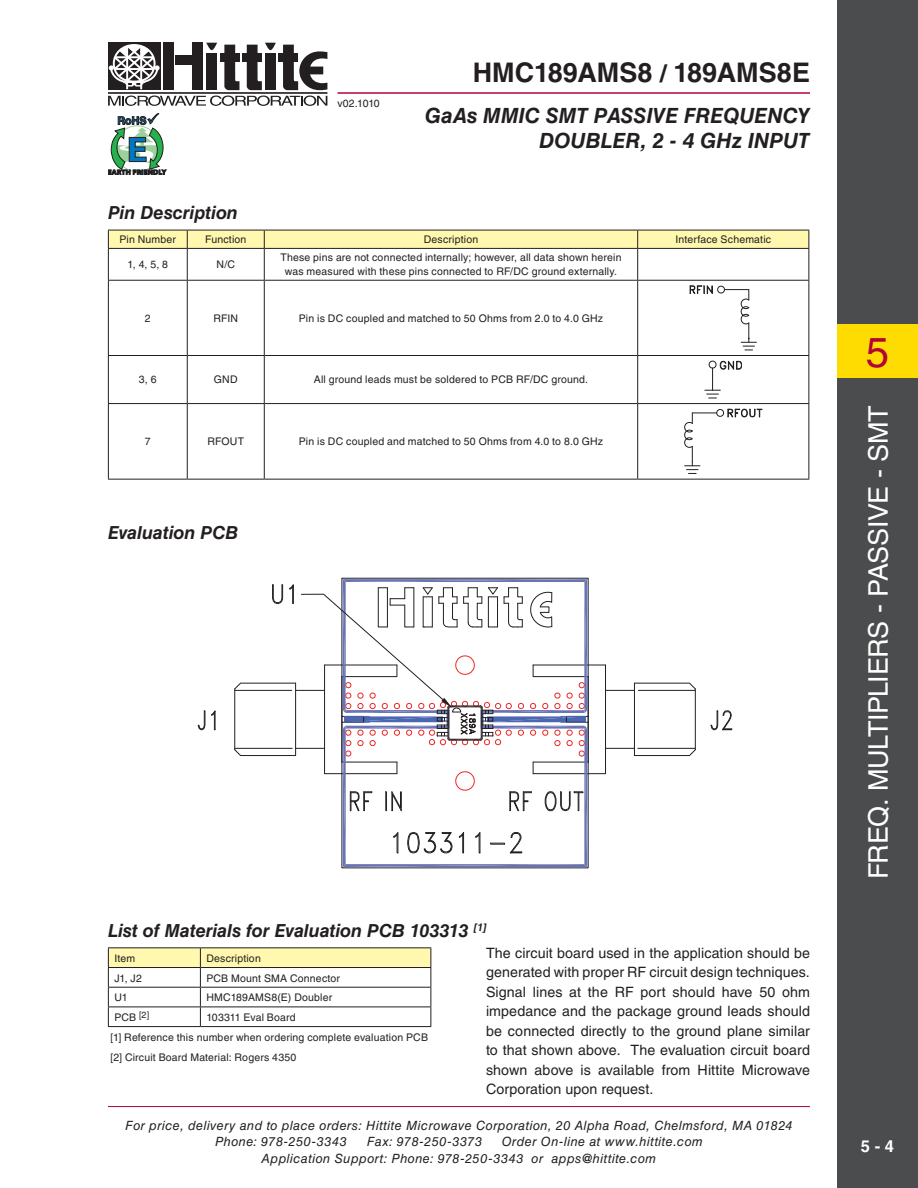
<style>
.page{position:relative;width:918px;height:1188px;background:#fff}
.page>*{position:absolute;margin:0;border:0;box-sizing:border-box;transform-origin:0 0}
.t1{font:42px "Helvetica LT Std";color:#b30437}
.t2{font:27px "Helvetica LT Std";letter-spacing:-.015em;color:#fff}
.t3{font:700 27px "Helvetica LT Std";letter-spacing:.005em;color:#231f20}
.t4{font:italic 700 21px "Helvetica LT Std";color:#231f20}
.t5{font:italic 700 18px "Helvetica LT Std";letter-spacing:-.005em;color:#231f20}
.t6{font:700 16.5px "Helvetica LT Std";color:#fff}
.t7{font:14.25px/19.5px "Helvetica LT Std";letter-spacing:.005em;color:#231f20;text-align:justify}
.t8{font:italic 12.75px/16.5px "Helvetica LT Std";letter-spacing:.035em;color:#231f20}
.t9{font:10.5px/13.5px "Helvetica LT Std";letter-spacing:.015em;color:#231f20;text-align:center}
.s1{font-size:24px}
</style>
<div class="page">
<hr style="left:108px;top:1106px;width:702px;height:1px;background:#b30437">
<div style="left:108px;top:43px;width:52px;height:47px;background:#231f20"></div>
<hr style="left:126px;top:46px;width:2px;height:43px;background:#fff">
<hr style="left:140px;top:46px;width:2px;height:43px;background:#fff">
<svg style="left:109px;top:44px;width:50px;height:43px"></svg>
<hr style="left:108px;top:92px;width:219px;height:2px;background:#231f20">
<div style="left:192px;top:43px;width:11px;height:47px;background:#231f20"></div>
<div style="left:163px;top:43px;width:11px;height:47px;background:#231f20"></div>
<div style="left:176px;top:55px;width:18px;height:9px;background:#231f20"></div>
<svg style="left:206px;top:43px;width:11px;height:7px"></svg>
<div style="left:206px;top:53px;width:11px;height:37px;background:#231f20"></div>
<svg style="left:224px;top:45px;width:15px;height:45px"></svg>
<svg style="left:108px;top:96px;width:219px;height:10px"></svg>
<div style="left:220px;top:53px;width:19px;height:9px;background:#231f20"></div>
<svg style="left:247px;top:43px;width:29px;height:47px"></svg>
<div style="left:242px;top:53px;width:20px;height:9px;background:#231f20"></div>
<svg style="left:283px;top:45px;width:44px;height:45px"></svg>
<div style="left:279px;top:53px;width:19px;height:9px;background:#231f20"></div>
<hr style="left:338px;top:92px;width:472px;height:2px;background:#b30437">
<svg style="left:108px;top:113px;width:58px;height:62px"></svg>
<div style="left:837px;top:0;width:81px;height:1188px;background:#4b4c4d"></div>
<div style="left:837px;top:324px;width:81px;height:54px;background:#ffdc01"></div>
<hr style="left:108px;top:947px;width:92px;height:1px;background:#231f20">
<hr style="left:200px;top:947px;width:231px;height:1px;background:#231f20">
<svg style="left:108px;top:948px;width:323px;height:78px"></svg>
<hr style="left:108px;top:1026px;width:92px;height:1px;background:#231f20">
<hr style="left:200px;top:1026px;width:231px;height:1px;background:#231f20">
<svg style="left:108px;top:230px;width:701px;height:18px;background:#f5eea7"></svg>
<hr style="left:108px;top:248px;width:79px;height:1px;background:#231f20">
<hr style="left:108px;top:249px;width:1px;height:31px;background:#231f20">
<hr style="left:187px;top:248px;width:77px;height:1px;background:#231f20">
<hr style="left:187px;top:249px;width:1px;height:31px;background:#231f20">
<hr style="left:264px;top:248px;width:374px;height:1px;background:#231f20">
<hr style="left:264px;top:249px;width:1px;height:31px;background:#231f20">
<hr style="left:638px;top:248px;width:171px;height:1px;background:#231f20">
<hr style="left:637px;top:249px;width:1px;height:31px;background:#231f20">
<hr style="left:808px;top:249px;width:1px;height:31px;background:#231f20">
<hr style="left:108px;top:280px;width:79px;height:1px;background:#231f20">
<hr style="left:108px;top:281px;width:1px;height:74px;background:#231f20">
<hr style="left:187px;top:280px;width:77px;height:1px;background:#231f20">
<hr style="left:187px;top:281px;width:1px;height:74px;background:#231f20">
<hr style="left:264px;top:280px;width:374px;height:1px;background:#231f20">
<hr style="left:264px;top:281px;width:1px;height:74px;background:#231f20">
<hr style="left:638px;top:280px;width:171px;height:1px;background:#231f20">
<hr style="left:637px;top:281px;width:1px;height:74px;background:#231f20">
<hr style="left:808px;top:281px;width:1px;height:74px;background:#231f20">
<hr style="left:108px;top:355px;width:79px;height:1px;background:#231f20">
<hr style="left:108px;top:356px;width:1px;height:47px;background:#231f20">
<hr style="left:187px;top:355px;width:77px;height:1px;background:#231f20">
<hr style="left:187px;top:356px;width:1px;height:47px;background:#231f20">
<hr style="left:264px;top:355px;width:374px;height:1px;background:#231f20">
<hr style="left:264px;top:356px;width:1px;height:47px;background:#231f20">
<hr style="left:638px;top:355px;width:171px;height:1px;background:#231f20">
<hr style="left:637px;top:356px;width:1px;height:47px;background:#231f20">
<hr style="left:808px;top:356px;width:1px;height:47px;background:#231f20">
<hr style="left:108px;top:403px;width:79px;height:1px;background:#231f20">
<hr style="left:108px;top:404px;width:1px;height:75px;background:#231f20">
<hr style="left:187px;top:403px;width:77px;height:1px;background:#231f20">
<hr style="left:187px;top:404px;width:1px;height:75px;background:#231f20">
<hr style="left:264px;top:403px;width:374px;height:1px;background:#231f20">
<hr style="left:264px;top:404px;width:1px;height:75px;background:#231f20">
<hr style="left:638px;top:403px;width:171px;height:1px;background:#231f20">
<hr style="left:637px;top:404px;width:1px;height:75px;background:#231f20">
<hr style="left:808px;top:404px;width:1px;height:75px;background:#231f20">
<hr style="left:108px;top:479px;width:79px;height:1px;background:#231f20">
<hr style="left:187px;top:479px;width:77px;height:1px;background:#231f20">
<hr style="left:264px;top:479px;width:374px;height:1px;background:#231f20">
<hr style="left:638px;top:479px;width:171px;height:1px;background:#231f20">
<svg style="left:690px;top:285px;width:66px;height:66px"></svg>
<svg style="left:705px;top:361px;width:37px;height:38px"></svg>
<svg style="left:684px;top:409px;width:78px;height:65px"></svg>
<hr style="left:533px;top:773px;width:73px;height:1px;background:#231f20">
<hr style="left:533px;top:665px;width:73px;height:1px;background:#231f20">
<hr style="left:695px;top:689px;width:1px;height:61px;background:#231f20">
<hr style="left:634px;top:683px;width:1px;height:73px;background:#231f20">
<hr style="left:605px;top:665px;width:1px;height:109px;background:#231f20">
<svg style="left:606px;top:682px;width:90px;height:9px"></svg>
<svg style="left:606px;top:748px;width:28px;height:1px"></svg>
<svg style="left:689px;top:749px;width:7px;height:7px"></svg>
<hr style="left:638px;top:748px;width:57px;height:1px;background:#231f20">
<hr style="left:634px;top:755px;width:56px;height:1px;background:#231f20">
<svg style="left:198px;top:710px;width:18px;height:21px"></svg>
<svg style="left:710px;top:710px;width:23px;height:21px"></svg>
<svg style="left:234px;top:579px;width:355px;height:288px"></svg>
<p class="t9" style="left:337px;top:97px;width:44px">v02.1010</p>
<p class="t3" style="left:473px;top:56px;width:339px">HMC189AMS8 <span class="s1">/</span> 189AMS8E</p>
<p class="t4" style="left:425px;top:103px;width:387px">GaAs MMIC SMT PASSIVE FREQUENCY</p>
<p class="t4" style="left:539px;top:128px;width:272px">DOUBLER, 2 - 4 GHz INPUT</p>
<p class="t5" style="left:108px;top:201px;width:131px">Pin Description</p>
<p class="t9" style="left:120px;top:233px;width:58px">Pin Number</p>
<p class="t9" style="left:205px;top:233px;width:43px">Function</p>
<p class="t9" style="left:424px;top:233px;width:56px">Description</p>
<p class="t9" style="left:675px;top:233px;width:97px">Interface Schematic</p>
<p class="t9" style="left:128px;top:258px;width:42px">1, 4, 5, 8</p>
<p class="t9" style="left:217px;top:258px;width:20px">N/C</p>
<p class="t9" style="left:280px;top:251px;width:343px">These pins are not connected internally; however, all data shown herein was measured with these pins connected to RF/DC ground externally.</p>
<p class="t9" style="left:145px;top:311px;width:7px">2</p>
<p class="t9" style="left:213px;top:311px;width:26px">RFIN</p>
<p class="t9" style="left:299px;top:311px;width:306px">Pin is DC coupled and matched to 50 Ohms from 2.0 to 4.0 GHz</p>
<p class="t9" style="left:139px;top:373px;width:19px">3, 6</p>
<p class="t9" style="left:214px;top:373px;width:25px">GND</p>
<p class="t9" style="left:314px;top:373px;width:276px">All ground leads must be soldered to PCB RF/DC ground.</p>
<p class="t9" style="left:145px;top:435px;width:7px">7</p>
<p class="t9" style="left:207px;top:435px;width:38px">RFOUT</p>
<p class="t9" style="left:299px;top:435px;width:306px">Pin is DC coupled and matched to 50 Ohms from 4.0 to 8.0 GHz</p>
<p class="t5" style="left:108px;top:522px;width:132px">Evaluation PCB</p>
<p class="t5" style="left:108px;top:919px;width:380px">List of Materials for Evaluation PCB 103313 <sup>[1]</sup></p>
<p class="t9" style="left:114px;top:952px;width:22px">Item</p>
<p class="t9" style="left:206px;top:952px;width:56px">Description</p>
<p class="t9" style="left:114px;top:971px;width:29px">J1, J2</p>
<p class="t9" style="left:206px;top:971px;width:135px">PCB Mount SMA Connector</p>
<p class="t9" style="left:114px;top:991px;width:15px">U1</p>
<p class="t9" style="left:206px;top:991px;width:127px">HMC189AMS8(E) Doubler</p>
<p class="t9" style="left:114px;top:1011px;width:36px">PCB <sup>[2]</sup></p>
<p class="t9" style="left:206px;top:1011px;width:91px">103311 Eval Board</p>
<p class="t9" style="left:111px;top:1030px;width:319px">[1] Reference this number when ordering complete evaluation PCB</p>
<p class="t9" style="left:111px;top:1050px;width:187px">[2] Circuit Board Material: Rogers 4350</p>
<p class="t7" style="left:486px;top:943px;width:326px">The circuit board used in the application should be generated with proper RF circuit design techniques.<br>Signal lines at the RF port should have 50 ohm impedance and the package ground leads should be connected directly to the ground plane similar to that shown above. The evaluation circuit board shown above is available from Hittite Microwave Corporation upon request.</p>
<p class="t8" style="left:215px;top:1117px;width:579px;text-indent:-90px">For price, delivery and to place orders: Hittite Microwave Corporation, 20 Alpha Road, Chelmsford, MA 01824<br>Phone: 978-250-3343</p>
<p class="t8" style="left:262px;top:1133px;width:443px;text-indent:240px">Order On-line at www.hittite.com<br>Application Support: Phone: 978-250-3343 or apps@hittite.com</p>
<p class="t8" style="left:367px;top:1133px;width:117px">Fax: 978-250-3373</p>
<h1 class="t1" style="left:866px;top:328px;width:25px">5</h1>
<h2 class="t2" style="left:863px;top:879px;width:476px;rotate:-90deg">FREQ. MULTIPLIERS - PASSIVE - SMT</h2>
<h3 class="t6" style="left:861px;top:1136px;width:35px">5 - 4</h3>
</div>
